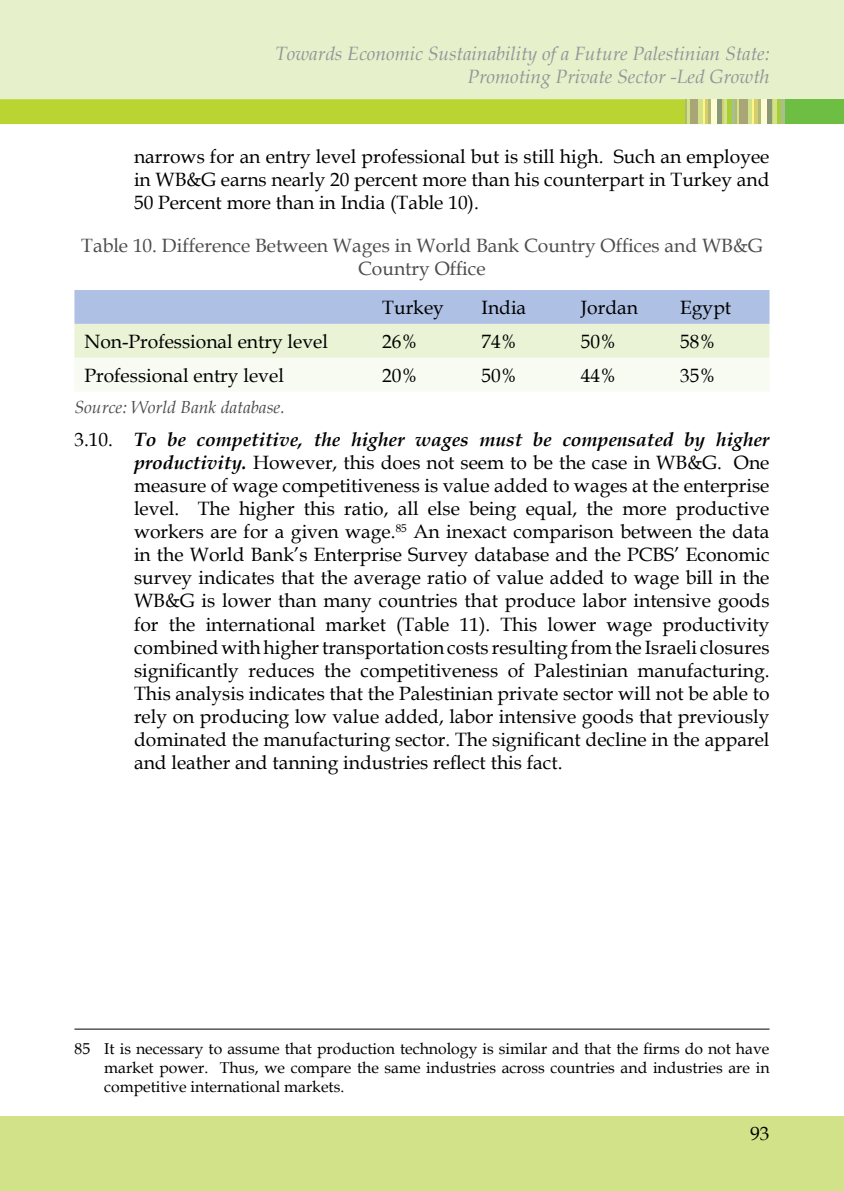
<style>
.page{position:relative;width:844px;height:1191px;background:#fff}
.page>*{position:absolute;margin:0;border:0;box-sizing:border-box;transform-origin:0 0}
.t1{font:19.25px/23.1px "Book Antiqua";color:#000;text-align:justify}
.t2{font:italic 19.25px/23.1px "Book Antiqua";color:#939598;text-align:right}
.t3{font:19.25px/23.1px "Book Antiqua";color:#4d4d4f;text-align:center}
.t4{font:italic 17.5px "Book Antiqua";color:#4d4d4f}
.t5{font:15.75px/18.9px "Book Antiqua";color:#000;text-align:justify}
.s1{font-weight:700;font-style:italic}
</style>
<div class="page">
<div style="left:0;top:0;width:843px;height:124px;background:#e6f0cb"></div>
<div style="left:0;top:99px;width:685px;height:25px;background:#bad532"></div>
<hr style="left:736px;top:99px;width:3px;height:25px;background:#d2e288">
<hr style="left:734px;top:99px;width:2px;height:25px;background:#adbc72">
<hr style="left:731px;top:99px;width:3px;height:25px;background:#abbe92">
<div style="left:726px;top:99px;width:5px;height:25px;background:#a6ce39"></div>
<hr style="left:723px;top:99px;width:3px;height:25px;background:#d2e288">
<hr style="left:721px;top:99px;width:2px;height:25px;background:#d6cc70">
<hr style="left:717px;top:99px;width:4px;height:25px;background:#889976">
<div style="left:710px;top:99px;width:7px;height:25px;background:#fffcd5"></div>
<hr style="left:707px;top:99px;width:3px;height:25px;background:#adbc72">
<hr style="left:704px;top:99px;width:3px;height:25px;background:#d6cc70">
<hr style="left:702px;top:99px;width:2px;height:25px;background:#fff685">
<div style="left:697px;top:99px;width:5px;height:25px;background:#d2e288"></div>
<div style="left:689px;top:99px;width:8px;height:25px;background:#aaa576"></div>
<hr style="left:686px;top:99px;width:3px;height:25px;background:#d2e288">
<svg style="left:685px;top:99px;width:1px;height:25px"></svg>
<div style="left:784px;top:99px;width:59px;height:25px;background:#6fbe44"></div>
<hr style="left:781px;top:99px;width:3px;height:25px;background:#abbe92">
<div style="left:776px;top:99px;width:5px;height:25px;background:#a6ce39"></div>
<hr style="left:773px;top:99px;width:3px;height:25px;background:#d2e288">
<hr style="left:771px;top:99px;width:2px;height:25px;background:#d6cc70">
<div style="left:766px;top:99px;width:5px;height:25px;background:#889976"></div>
<div style="left:760px;top:99px;width:6px;height:25px;background:#fffcd5"></div>
<hr style="left:757px;top:99px;width:3px;height:25px;background:#adbc72">
<svg style="left:753px;top:99px;width:4px;height:25px"></svg>
<svg style="left:752px;top:99px;width:1px;height:25px"></svg>
<div style="left:747px;top:99px;width:5px;height:25px;background:#d2e288"></div>
<div style="left:739px;top:99px;width:8px;height:25px;background:#aaa576"></div>
<div style="left:0;top:1116px;width:843px;height:75px;background:#d2e288"></div>
<svg style="left:74px;top:290px;width:695px;height:101px"></svg>
<hr style="left:74px;top:1028px;width:695px;height:1px;background:#000">
<p class="t2" style="left:275px;top:41px;width:496px">Towards Economic Sustainability of a Future Palestinian State:<br>Promoting Private Sector -Led Growth</p>
<p class="t1" style="left:134px;top:144px;width:636px">narrows for an entry level professional but is still high. Such an employee in WB&amp;G earns nearly 20 percent more than his counterpart in Turkey and 50 Percent more than in India (Table 10).</p>
<p class="t3" style="left:81px;top:233px;width:682px">Table 10. Difference Between Wages in World Bank Country Offices and WB&amp;G<br>Country Office</p>
<p class="t1" style="left:382px;top:295px;width:63px">Turkey</p>
<p class="t1" style="left:481px;top:295px;width:46px">India</p>
<p class="t1" style="left:580px;top:295px;width:59px">Jordan</p>
<p class="t1" style="left:680px;top:295px;width:53px">Egypt</p>
<p class="t1" style="left:84px;top:329px;width:245px">Non-Professional entry level</p>
<p class="t1" style="left:382px;top:329px;width:37px">26%</p>
<p class="t1" style="left:481px;top:329px;width:37px">74%</p>
<p class="t1" style="left:580px;top:329px;width:37px">50%</p>
<p class="t1" style="left:680px;top:329px;width:37px">58%</p>
<p class="t1" style="left:84px;top:363px;width:201px">Professional entry level</p>
<p class="t1" style="left:382px;top:363px;width:37px">20%</p>
<p class="t1" style="left:481px;top:363px;width:37px">50%</p>
<p class="t1" style="left:580px;top:363px;width:37px">44%</p>
<p class="t1" style="left:680px;top:363px;width:37px">35%</p>
<p class="t4" style="left:74px;top:394px;width:212px">Source: World Bank database.</p>
<p class="t1" style="left:134px;top:427px;width:636px;text-indent:-60px">3.10. <span class="s1">To be competitive, the higher wages must be compensated by higher productivity.</span> However, this does not seem to be the case in WB&amp;G. One measure of wage competitiveness is value added to wages at the enterprise level. The higher this ratio, all else being equal, the more productive workers are for a given wage.<sup>85</sup> An inexact comparison between the data in the World Bank’s Enterprise Survey database and the PCBS’ Economic survey indicates that the average ratio of value added to wage bill in the WB&amp;G is lower than many countries that produce labor intensive goods for the international market (Table 11). This lower wage productivity combined with higher transportation costs resulting from the Israeli closures significantly reduces the competitiveness of Palestinian manufacturing.<br>This analysis indicates that the Palestinian private sector will not be able to rely on producing low value added, labor intensive goods that previously dominated the manufacturing sector. The significant decline in the apparel and leather and tanning industries reflect this fact.</p>
<p class="t5" style="left:104px;top:1038px;width:666px;text-indent:-30px">85 It is necessary to assume that production technology is similar and that the firms do not have market power. Thus, we compare the same industries across countries and industries are in competitive international markets.</p>
<p class="t1" style="left:750px;top:1122px;width:21px">93</p>
</div>
